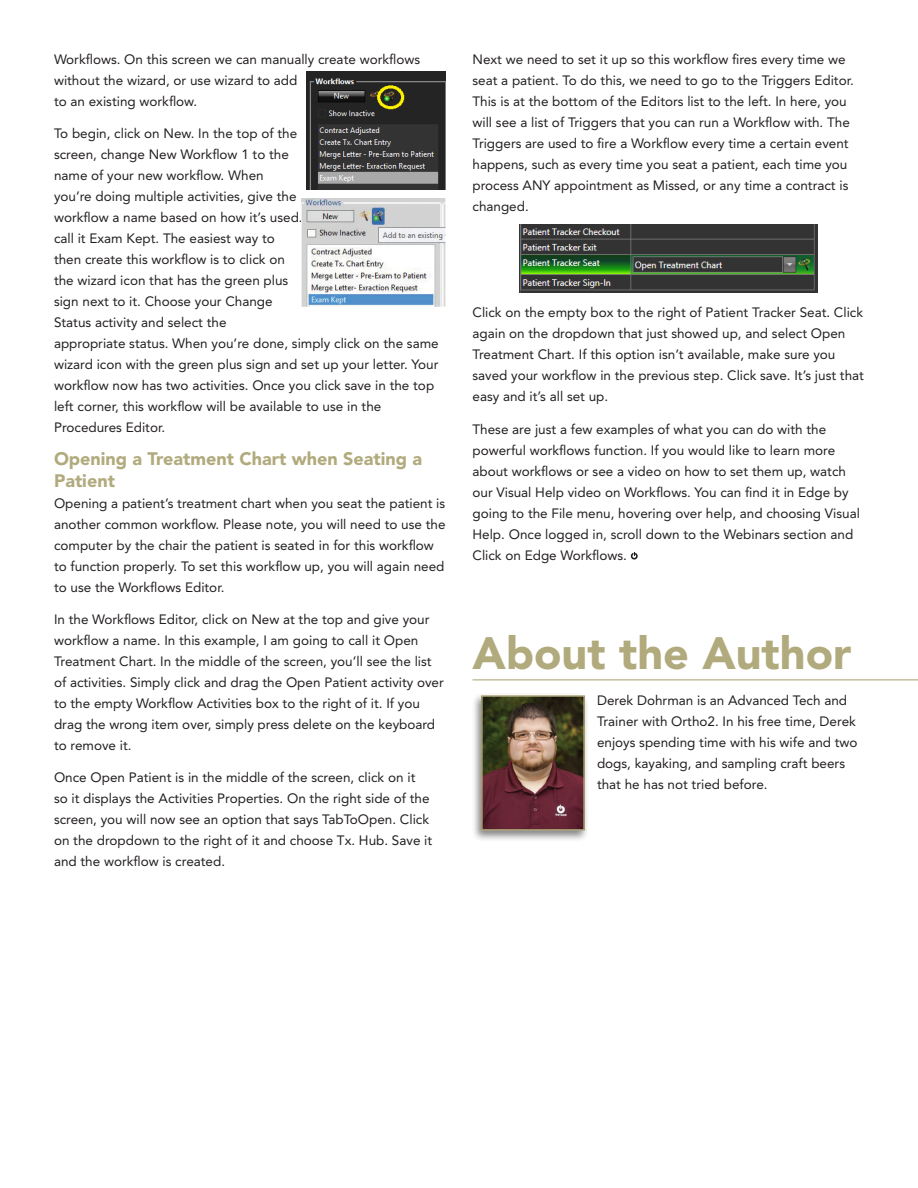
<style>
.page{position:relative;width:918px;height:1188px;background:#fff}
.page>*{position:absolute;margin:0;border:0;box-sizing:border-box;transform-origin:0 0}
.About_the_Author_Hea{font:900 45px "Avenir LT Std";color:#b1aa7d}
.Sub_Head{font:900 18px/21.6px "Avenir LT Std";color:#b1aa7d}
.Normal_paragraph{font:13.5px/21px "Avenir LT Std";color:#231f20}
</style>
<div class="page">
<svg style="left:631px;top:552px;width:7px;height:8px"></svg>
<img style="left:307px;top:71px;width:139px;height:118px">
<img style="left:302px;top:198px;width:144px;height:109px">
<img style="left:519px;top:224px;width:299px;height:69px">
<hr style="left:472px;top:679px;width:446px;height:1px;background:#b1aa7d">
<div style="left:472px;top:693px;width:117px;height:149px;background:#231f20;opacity:.55"></div>
<img style="left:484px;top:698px;width:98px;height:130px">
<div style="left:481px;top:695px;width:104px;height:136px;border:2px solid #b1aa7d"></div>
<p class="Normal_paragraph" style="left:54px;top:49px;width:368px">Workflows. On this screen we can manually create workflows without the wizard, or use wizard to add<br>to an existing workflow.</p>
<p class="Normal_paragraph" style="left:54px;top:123px;width:386px">To begin, click on New. In the top of the<br>screen, change New Workflow 1 to the<br>name of your new workflow. When<br>you’re doing multiple activities, give the<br>workflow a name based on how it’s used. In this example I will call it Exam Kept. The easiest way to<br>then create this workflow is to click on<br>the wizard icon that has the green plus<br>sign next to it. Choose your Change<br>Status activity and select the<br>appropriate status. When you’re done, simply click on the same wizard icon with the green plus sign and set up your letter. Your workflow now has two activities. Once you click save in the top left corner, this workflow will be available to use in the Procedures Editor.</p>
<p class="Sub_Head" style="left:54px;top:448px;width:370px">Opening a Treatment Chart when Seating a<br>Patient</p>
<p class="Normal_paragraph" style="left:54px;top:493px;width:393px">Opening a patient’s treatment chart when you seat the patient is another common workflow. Please note, you will need to use the computer by the chair the patient is seated in for this workflow to function properly. To set this workflow up, you will again need to use the Workflows Editor.</p>
<p class="Normal_paragraph" style="left:54px;top:609px;width:391px">In the Workflows Editor, click on New at the top and give your workflow a name. In this example, I am going to call it Open Treatment Chart. In the middle of the screen, you’ll see the list of activities. Simply click and drag the Open Patient activity over to the empty Workflow Activities box to the right of it. If you drag the wrong item over, simply press delete on the keyboard to remove it.</p>
<p class="Normal_paragraph" style="left:54px;top:767px;width:380px">Once Open Patient is in the middle of the screen, click on it so it displays the Activities Properties. On the right side of the screen, you will now see an option that says TabToOpen. Click on the dropdown to the right of it and choose Tx. Hub. Save it and the workflow is created.</p>
<p class="Normal_paragraph" style="left:472px;top:49px;width:383px">Next we need to set it up so this workflow fires every time we seat a patient. To do this, we need to go to the Triggers Editor.<br>This is at the bottom of the Editors list to the left. In here, you will see a list of Triggers that you can run a Workflow with. The Triggers are used to fire a Workflow every time a certain event happens, such as every time you seat a patient, each time you process ANY appointment as Missed, or any time a contract is changed.</p>
<p class="Normal_paragraph" style="left:472px;top:302px;width:393px">Click on the empty box to the right of Patient Tracker Seat. Click again on the dropdown that just showed up, and select Open Treatment Chart. If this option isn’t available, make sure you saved your workflow in the previous step. Click save. It’s just that easy and it’s all set up.</p>
<p class="Normal_paragraph" style="left:472px;top:418px;width:389px">These are just a few examples of what you can do with the powerful workflows function. If you would like to learn more about workflows or see a video on how to set them up, watch our Visual Help video on Workflows. You can find it in Edge by going to the File menu, hovering over help, and choosing Visual Help. Once logged in, scroll down to the Webinars section and Click on Edge Workflows.</p>
<p class="About_the_Author_Hea" style="left:472px;top:626px;width:380px">About the Author</p>
<p class="Normal_paragraph" style="left:597px;top:690px;width:262px">Derek Dohrman is an Advanced Tech and Trainer with Ortho2. In his free time, Derek enjoys spending time with his wife and two dogs, kayaking, and sampling craft beers that he has not tried before.</p>
</div>
